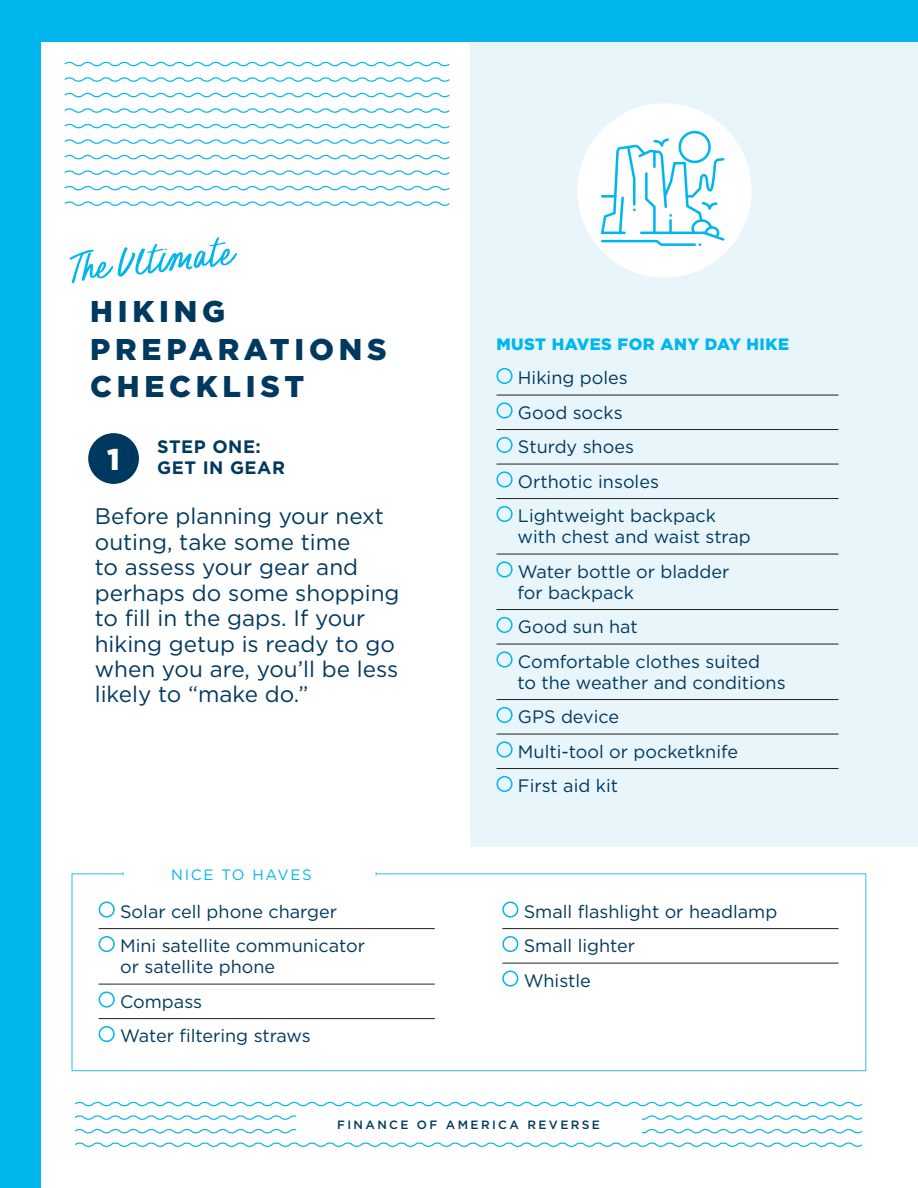
<style>
.page{position:relative;width:918px;height:1188px;background:#fff}
.page>*{position:absolute;margin:0;border:0;box-sizing:border-box;transform-origin:0 0}
.mainhed{font:57.3px "Oranges And Lemons Script";color:#00b6ed}
.mainhed-2{font:900 30px/37.5px "Gotham";letter-spacing:.16em;color:#00395f}
.mainhed-3{font:900 30px "Gotham";color:#fff}
.Subhed{font:22.5px/25.5px "Gotham";color:#00395f}
.ImportantInfo{font:18px/21px "Gotham";color:#00395f}
.LargerSubhead{font:700 18px/21px "Gotham";letter-spacing:.03em;color:#00395f}
.LargerSubhead-2{font:900 16.5px "Gotham";letter-spacing:.03em;color:#00b6ed}
.t1{font:15px "Gotham";letter-spacing:.11em;color:#00b6ed}
.t2{font:500 12px "Gotham";letter-spacing:.2em;color:#00395f}
</style>
<div class="page">
<div style="left:471px;top:0;width:447px;height:847px;background:#e8f6fc"></div>
<div style="left:0;top:0;width:41px;height:1188px;background:#00b6ed"></div>
<div style="left:25px;top:0;width:893px;height:42px;background:#00b6ed"></div>
<div style="left:577px;top:103px;width:175px;height:174px;background:#fff;border-radius:50%"></div>
<div style="left:88px;top:433px;width:51px;height:51px;background:#00395f;border-radius:50%"></div>
<hr style="left:496px;top:395px;width:342px;height:1px;background:#231f20">
<hr style="left:496px;top:429px;width:342px;height:1px;background:#231f20">
<hr style="left:496px;top:464px;width:342px;height:1px;background:#231f20">
<hr style="left:496px;top:498px;width:342px;height:1px;background:#231f20">
<hr style="left:496px;top:554px;width:342px;height:1px;background:#231f20">
<hr style="left:496px;top:609px;width:342px;height:1px;background:#231f20">
<hr style="left:496px;top:644px;width:342px;height:1px;background:#231f20">
<hr style="left:496px;top:699px;width:342px;height:1px;background:#231f20">
<hr style="left:496px;top:734px;width:342px;height:1px;background:#231f20">
<hr style="left:496px;top:768px;width:342px;height:1px;background:#231f20">
<div style="left:496px;top:368px;width:17px;height:16px;border:2px solid #00b6ed;border-radius:50%"></div>
<div style="left:496px;top:402px;width:17px;height:17px;border:2px solid #00b6ed;border-radius:50%"></div>
<div style="left:496px;top:437px;width:17px;height:16px;border:2px solid #00b6ed;border-radius:50%"></div>
<div style="left:496px;top:471px;width:17px;height:17px;border:2px solid #00b6ed;border-radius:50%"></div>
<div style="left:496px;top:506px;width:17px;height:16px;border:2px solid #00b6ed;border-radius:50%"></div>
<div style="left:496px;top:561px;width:17px;height:17px;border:2px solid #00b6ed;border-radius:50%"></div>
<div style="left:496px;top:617px;width:17px;height:16px;border:2px solid #00b6ed;border-radius:50%"></div>
<div style="left:496px;top:651px;width:17px;height:17px;border:2px solid #00b6ed;border-radius:50%"></div>
<div style="left:496px;top:707px;width:17px;height:16px;border:2px solid #00b6ed;border-radius:50%"></div>
<div style="left:496px;top:741px;width:17px;height:17px;border:2px solid #00b6ed;border-radius:50%"></div>
<div style="left:496px;top:776px;width:17px;height:16px;border:2px solid #00b6ed;border-radius:50%"></div>
<svg style="left:64px;top:61px;width:386px;height:6px"></svg>
<svg style="left:64px;top:92px;width:386px;height:6px"></svg>
<svg style="left:64px;top:77px;width:386px;height:5px"></svg>
<svg style="left:64px;top:108px;width:386px;height:5px"></svg>
<svg style="left:64px;top:123px;width:386px;height:6px"></svg>
<svg style="left:64px;top:154px;width:386px;height:6px"></svg>
<svg style="left:64px;top:139px;width:386px;height:5px"></svg>
<svg style="left:64px;top:170px;width:386px;height:5px"></svg>
<svg style="left:64px;top:186px;width:386px;height:5px"></svg>
<svg style="left:64px;top:201px;width:386px;height:5px"></svg>
<svg style="left:601px;top:131px;width:124px;height:115px"></svg>
<svg style="left:71px;top:873px;width:796px;height:198px"></svg>
<svg style="left:74px;top:1101px;width:789px;height:6px"></svg>
<svg style="left:74px;top:1115px;width:789px;height:19px"></svg>
<svg style="left:74px;top:1142px;width:789px;height:5px"></svg>
<div style="left:296px;top:1115px;width:345px;height:19px;background:#fff"></div>
<p class="mainhed" style="left:68px;top:242px;width:165px;rotate:-6deg">The Ultimate</p>
<p class="mainhed-2" style="left:90px;top:293px;width:298px">HIKING<br>PREPARATIONS<br>CHECKLIST</p>
<p class="mainhed-3" style="left:107px;top:438px;width:14px">1</p>
<p class="LargerSubhead" style="left:157px;top:436px;width:129px">STEP ONE:<br>GET IN GEAR</p>
<p class="Subhed" style="left:95px;top:503px;width:306px">Before planning your next outing, take some time<br>to assess your gear and perhaps do some shopping to fill in the gaps. If your hiking getup is ready to go when you are, you’ll be less likely to “make do.”</p>
<p class="t1" style="left:171px;top:866px;width:142px">NICE TO HAVES</p>
<p class="ImportantInfo" style="left:120px;top:900px;width:218px">Solar cell phone charger</p>
<p class="ImportantInfo" style="left:120px;top:935px;width:246px">Mini satellite communicator or satellite phone</p>
<p class="ImportantInfo" style="left:120px;top:990px;width:83px">Compass</p>
<p class="ImportantInfo" style="left:120px;top:1025px;width:192px">Water filtering straws</p>
<p class="LargerSubhead-2" style="left:496px;top:332px;width:294px">MUST HAVES FOR ANY DAY HIKE</p>
<p class="ImportantInfo" style="left:518px;top:367px;width:111px">Hiking poles</p>
<p class="ImportantInfo" style="left:518px;top:401px;width:106px">Good socks</p>
<p class="ImportantInfo" style="left:518px;top:436px;width:117px">Sturdy shoes</p>
<p class="ImportantInfo" style="left:518px;top:470px;width:143px">Orthotic insoles</p>
<p class="ImportantInfo" style="left:518px;top:505px;width:235px">Lightweight backpack with chest and waist strap</p>
<p class="ImportantInfo" style="left:518px;top:560px;width:214px">Water bottle or bladder for backpack</p>
<p class="ImportantInfo" style="left:518px;top:616px;width:121px">Good sun hat</p>
<p class="ImportantInfo" style="left:518px;top:650px;width:270px">Comfortable clothes suited<br>to the weather and conditions</p>
<p class="ImportantInfo" style="left:518px;top:706px;width:103px">GPS device</p>
<p class="ImportantInfo" style="left:518px;top:740px;width:222px">Multi-tool or pocketknife</p>
<p class="ImportantInfo" style="left:518px;top:775px;width:102px">First aid kit</p>
<p class="ImportantInfo" style="left:524px;top:900px;width:255px">Small flashlight or headlamp</p>
<p class="ImportantInfo" style="left:524px;top:935px;width:113px">Small lighter</p>
<p class="ImportantInfo" style="left:524px;top:969px;width:69px">Whistle</p>
<p class="t2" style="left:337px;top:1117px;width:264px">FINANCE OF AMERICA REVERSE</p>
</div>
